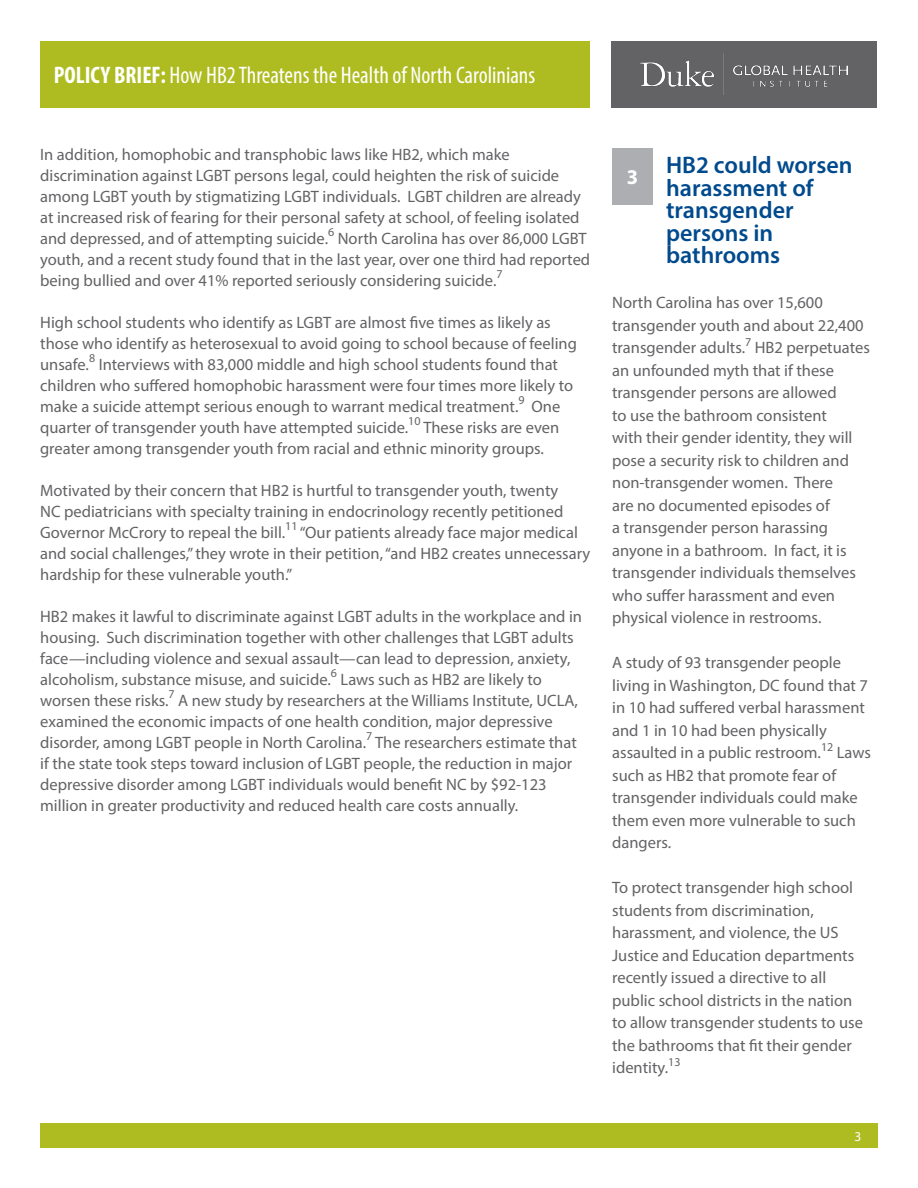
<style>
.page{position:relative;width:918px;height:1188px;background:#fff}
.page>*{position:absolute;margin:0;border:0;box-sizing:border-box;transform-origin:0 0}
.Faculty_title{font:600 24px/22.5px "Myriad Pro";color:#004a8d}
.t1{font:condensed 24px "Myriad Pro";color:#fff}
.text{font:700 21px "Myriad Pro";color:#fff}
.Faculty_title-2{font:16.5px/22.5px "Myriad Pro";color:#636366}
.Faculty_title-3{font:13.5px "Myriad Pro";color:#fff}
.Faculty_title-4{font:12px "Myriad Pro";color:#636366}
.s1{font-weight:700}
</style>
<div class="page">
<div style="left:40px;top:41px;width:550px;height:67px;background:#aebc21"></div>
<div style="left:611px;top:41px;width:266px;height:67px;background:#636366"></div>
<div style="left:40px;top:1123px;width:837px;height:25px;background:#aebc21"></div>
<img style="left:640px;top:54px;width:208px;height:40px">
<div style="left:612px;top:148px;width:41px;height:57px;background:#adaeb2"></div>
<h1 class="t1" style="left:54px;top:61px;width:483px"><span class="s1">POLICY BRIEF:</span> How HB2 Threatens the Health of North Carolinians</h1>
<p class="Faculty_title-2" style="left:40px;top:143px;width:542px;line-height:21px">In addition, homophobic and transphobic laws like HB2, which make discrimination against LGBT persons legal, could heighten the risk of suicide among LGBT youth by stigmatizing LGBT individuals. LGBT children are already at increased risk of fearing for their personal safety at school, of feeling isolated and depressed, and of attempting suicide.</p>
<p class="Faculty_title-4" style="left:328px;top:225px;width:8px">6</p>
<p class="Faculty_title-2" style="left:40px;top:227px;width:552px;line-height:21px;text-indent:298px">North Carolina has over 86,000 LGBT youth, and a recent study found that in the last year, over one third had reported being bullied and over 41% reported seriously considering suicide.</p>
<p class="Faculty_title-4" style="left:496px;top:267px;width:8px">7</p>
<p class="Faculty_title-2" style="left:40px;top:311px;width:538px;line-height:21px">High school students who identify as LGBT are almost five times as likely as those who identify as heterosexual to avoid going to school because of feeling unsafe.</p>
<p class="Faculty_title-4" style="left:89px;top:351px;width:8px">8</p>
<p class="Faculty_title-2" style="left:40px;top:353px;width:534px;line-height:21px;text-indent:58px">Interviews with 83,000 middle and high school students found that children who suffered homophobic harassment were four times more likely to make a suicide attempt serious enough to warrant medical treatment.</p>
<p class="Faculty_title-4" style="left:518px;top:393px;width:8px">9</p>
<p class="Faculty_title-2" style="left:532px;top:395px;width:30px">One</p>
<p class="Faculty_title-2" style="left:40px;top:416px;width:370px">quarter of transgender youth have attempted suicide.</p>
<p class="Faculty_title-4" style="left:408px;top:414px;width:14px">10</p>
<p class="Faculty_title-2" style="left:40px;top:416px;width:521px;line-height:21px;text-indent:383px">These risks are even greater among transgender youth from racial and ethnic minority groups.</p>
<p class="Faculty_title-2" style="left:40px;top:479px;width:525px;line-height:21px">Motivated by their concern that HB2 is hurtful to transgender youth, twenty<br>NC pediatricians with specialty training in endocrinology recently petitioned<br>Governor McCrory to repeal the bill.</p>
<p class="Faculty_title-4" style="left:285px;top:519px;width:14px">11</p>
<p class="Faculty_title-2" style="left:40px;top:521px;width:552px;line-height:21px;text-indent:259px">“Our patients already face major medical and social challenges,” they wrote in their petition, “and HB2 creates unnecessary hardship for these vulnerable youth.”</p>
<p class="Faculty_title-2" style="left:40px;top:605px;width:543px;line-height:21px">HB2 makes it lawful to discriminate against LGBT adults in the workplace and in housing. Such discrimination together with other challenges that LGBT adults face—including violence and sexual assault—can lead to depression, anxiety, alcoholism, substance misuse, and suicide.</p>
<p class="Faculty_title-4" style="left:331px;top:666px;width:8px">6</p>
<p class="Faculty_title-2" style="left:341px;top:668px;width:203px">Laws such as HB2 are likely to</p>
<p class="Faculty_title-2" style="left:40px;top:689px;width:130px">worsen these risks.</p>
<p class="Faculty_title-4" style="left:169px;top:687px;width:8px">7</p>
<p class="Faculty_title-2" style="left:40px;top:689px;width:539px;line-height:21px;text-indent:138px">A new study by researchers at the Williams Institute, UCLA, examined the economic impacts of one health condition, major depressive disorder, among LGBT people in North Carolina.</p>
<p class="Faculty_title-4" style="left:366px;top:729px;width:8px">7</p>
<p class="Faculty_title-2" style="left:40px;top:731px;width:538px;line-height:21px;text-indent:335px">The researchers estimate that if the state took steps toward inclusion of LGBT people, the reduction in major depressive disorder among LGBT individuals would benefit NC by $92-123 million in greater productivity and reduced health care costs annually.</p>
<p class="Faculty_title" style="left:666px;top:154px;width:188px">HB2 could worsen harassment of transgender persons in bathrooms</p>
<p class="Faculty_title-2" style="left:612px;top:291px;width:253px">North Carolina has over 15,600 transgender youth and about 22,400 transgender adults.</p>
<p class="text" style="left:627px;top:164px;width:13px">3</p>
<p class="Faculty_title-4" style="left:745px;top:335px;width:8px">7</p>
<p class="Faculty_title-2" style="left:612px;top:336px;width:259px;text-indent:143px">HB2 perpetuates an unfounded myth that if these transgender persons are allowed<br>to use the bathroom consistent<br>with their gender identity, they will pose a security risk to children and non-transgender women. There<br>are no documented episodes of<br>a transgender person harassing anyone in a bathroom. In fact, it is transgender individuals themselves who suffer harassment and even physical violence in restrooms.</p>
<p class="Faculty_title-2" style="left:612px;top:651px;width:257px">A study of 93 transgender people living in Washington, DC found that 7 in 10 had suffered verbal harassment and 1 in 10 had been physically assaulted in a public restroom.</p>
<p class="Faculty_title-4" style="left:821px;top:740px;width:14px">12</p>
<p class="Faculty_title-2" style="left:837px;top:741px;width:36px">Laws</p>
<p class="Faculty_title-2" style="left:612px;top:764px;width:247px">such as HB2 that promote fear of transgender individuals could make them even more vulnerable to such dangers.</p>
<p class="Faculty_title-2" style="left:612px;top:876px;width:252px">To protect transgender high school students from discrimination, harassment, and violence, the US<br>Justice and Education departments recently issued a directive to all public school districts in the nation to allow transgender students to use the bathrooms that fit their gender identity.</p>
<p class="Faculty_title-4" style="left:668px;top:1055px;width:14px">13</p>
<p class="Faculty_title-3" style="left:854px;top:1128px;width:8px">3</p>
</div>
